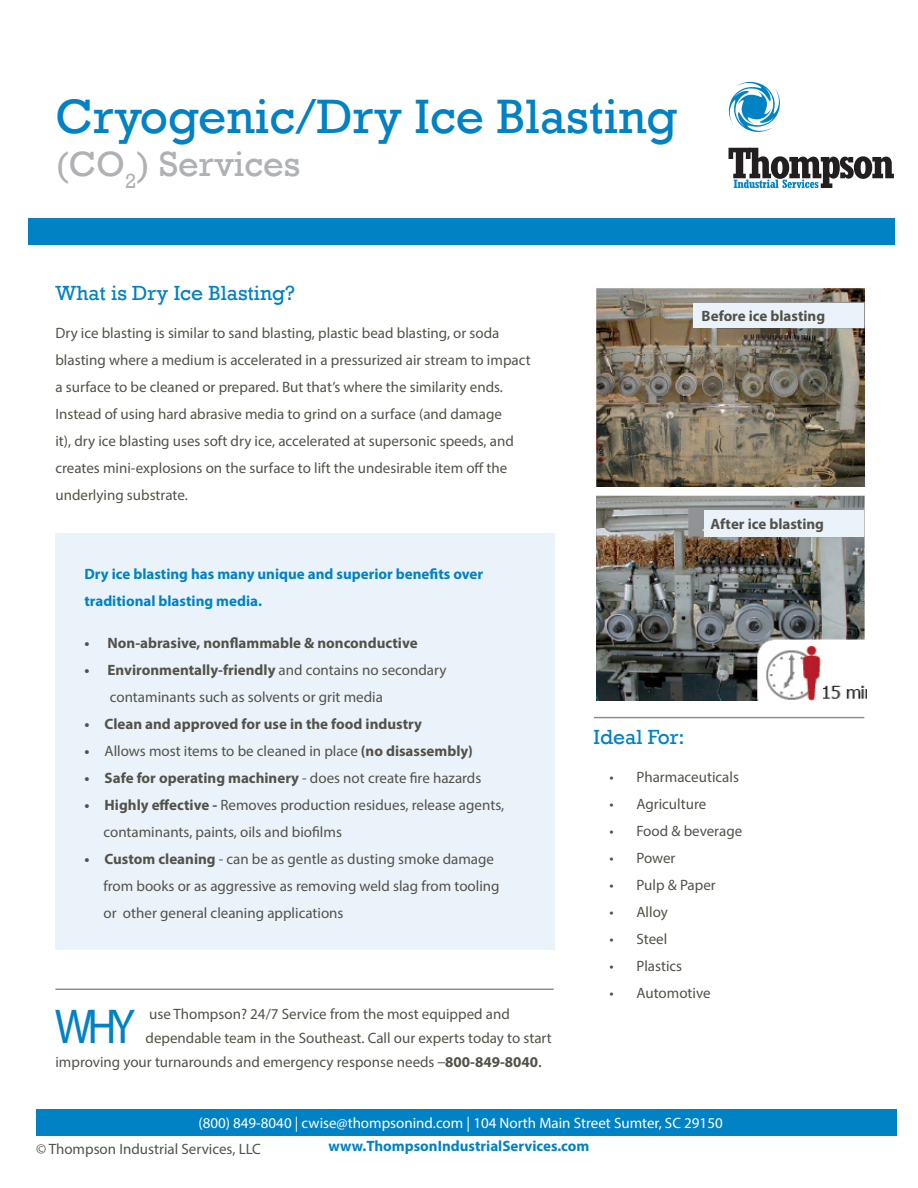
<style>
.page{position:relative;width:918px;height:1188px;background:#fff}
.page>*{position:absolute;margin:0;border:0;box-sizing:border-box;transform-origin:0 0}
.t1{font:49.5px "Rockwell";color:#0082c5}
.body_copy{font:49.2px "Myriad Pro";color:#0082c5;scale:.91 1}
.t2{font:36px "Rockwell";color:#b0b1b5}
.t3{font:21px "Rockwell";color:#0082c5}
.body_copy-2{font:15px/27px "Myriad Pro";color:#535249}
.t4{font:700 15px "Myriad Pro";color:#535249}
.t5{font:700 15px/27px "Myriad Pro";color:#0082c5}
.t6{font:15px "Myriad Pro";color:#fff}
.s1{font-weight:700}
.s2{font-weight:400}
.s3{font-family:"Century Gothic"}
.s4{font-size:18px}
</style>
<div class="page">
<div style="left:36px;top:1109px;width:861px;height:27px;background:#0082c5"></div>
<div style="left:55px;top:534px;width:500px;height:416px;background:#eaf3fa"></div>
<svg style="left:729px;top:148px;width:165px;height:40px"></svg>
<svg style="left:729px;top:82px;width:51px;height:50px"></svg>
<img style="left:596px;top:288px;width:270px;height:209px">
<hr style="left:55px;top:989px;width:499px;height:1px;background:#8c8e91">
<hr style="left:594px;top:717px;width:270px;height:1px;background:#8c8e91">
<div style="left:28px;top:218px;width:867px;height:27px;background:#0082c5"></div>
<img style="left:597px;top:488px;width:270px;height:212px">
<div style="left:694px;top:304px;width:170px;height:24px;background:#eaf3fa"></div>
<div style="left:704px;top:510px;width:159px;height:27px;background:#eaf3fa"></div>
<p class="t1" style="left:55px;top:87px;width:624px">Cryogenic/Dry Ice Blasting</p>
<p class="t2" style="left:55px;top:143px;width:246px">(CO<sub>2</sub>) Services</p>
<p class="t3" style="left:55px;top:280px;width:241px">What is Dry Ice Blasting?</p>
<p class="body_copy-2" style="left:55px;top:319px;width:477px">Dry ice blasting is similar to sand blasting, plastic bead blasting, or soda blasting where a medium is accelerated in a pressurized air stream to impact a surface to be cleaned or prepared. But that’s where the similarity ends.</p>
<p class="body_copy-2" style="left:55px;top:400px;width:460px">Instead of using hard abrasive media to grind on a surface (and damage it), dry ice blasting uses soft dry ice, accelerated at supersonic speeds, and creates mini-explosions on the surface to lift the undesirable item off the underlying substrate.</p>
<p class="t4" style="left:702px;top:306px;width:125px">Before ice blasting</p>
<p class="t4" style="left:711px;top:514px;width:115px">After ice blasting</p>
<p class="t5" style="left:84px;top:560px;width:400px">Dry ice blasting has many unique and superior benefits over traditional blasting media.</p>
<p class="t4" style="left:84px;top:634px;width:335px">• Non-abrasive, nonflammable &amp; nonconductive</p>
<p class="body_copy-2" style="left:110px;top:657px;width:338px;text-indent:-25px"><span class="s1">• Environmentally-friendly</span> and contains no secondary contaminants such as solvents or grit media</p>
<p class="t4" style="left:84px;top:715px;width:339px">• Clean and approved for use in the food industry</p>
<p class="body_copy-2" style="left:84px;top:738px;width:390px"><span class="s1">•</span> Allows most items to be cleaned in place <span class="s1">(no disassembly)</span></p>
<p class="t4" style="left:84px;top:769px;width:399px">• Safe for operating machinery <span class="s2">- does not create fire hazards</span></p>
<p class="body_copy-2" style="left:84px;top:792px;width:421px"><span class="s1">• Highly effective -</span> Removes production residues, release agents,</p>
<p class="body_copy-2" style="left:103px;top:819px;width:240px">contaminants, paints, oils and biofilms</p>
<p class="body_copy-2" style="left:84px;top:846px;width:411px"><span class="s1">• Custom cleaning</span> - can be as gentle as dusting smoke damage</p>
<p class="body_copy-2" style="left:103px;top:873px;width:398px">from books or as aggressive as removing weld slag from tooling</p>
<p class="body_copy-2" style="left:103px;top:900px;width:242px">or other general cleaning applications</p>
<p class="body_copy" style="left:55px;top:996px;width:90px">WHY</p>
<p class="body_copy-2" style="left:149px;top:1001px;width:362px">use Thompson? 24/7 Service from the most equipped and</p>
<p class="body_copy-2" style="left:146px;top:1025px;width:408px">dependable team in the Southeast. Call our experts today to start</p>
<p class="body_copy-2" style="left:55px;top:1049px;width:488px">improving your turnarounds and emergency response needs <span class="s3">–</span><span class="s1">800-849-8040</span><span class="s4">.</span></p>
<p class="t3" style="left:594px;top:725px;width:93px">Ideal For:</p>
<p class="body_copy-2" style="left:609px;top:763px;width:131px">• Pharmaceuticals</p>
<p class="body_copy-2" style="left:609px;top:790px;width:98px">• Agriculture</p>
<p class="body_copy-2" style="left:609px;top:817px;width:134px">• Food &amp; beverage</p>
<p class="body_copy-2" style="left:609px;top:844px;width:68px">• Power</p>
<p class="body_copy-2" style="left:609px;top:871px;width:108px">• Pulp &amp; Paper</p>
<p class="body_copy-2" style="left:609px;top:898px;width:60px">• Alloy</p>
<p class="body_copy-2" style="left:609px;top:925px;width:59px">• Steel</p>
<p class="body_copy-2" style="left:609px;top:952px;width:74px">• Plastics</p>
<p class="body_copy-2" style="left:609px;top:979px;width:103px">• Automotive</p>
<p class="t6" style="left:198px;top:1114px;width:526px">(800) 849-8040 | cwise@thompsonind.com | 104 North Main Street Sumter, SC 29150</p>
<p class="body_copy-2" style="left:36px;top:1135px;width:226px">© Thompson Industrial Services, LLC</p>
<p class="t5" style="left:329px;top:1132px;width:262px">www.ThompsonIndustrialServices.com</p>
</div>
